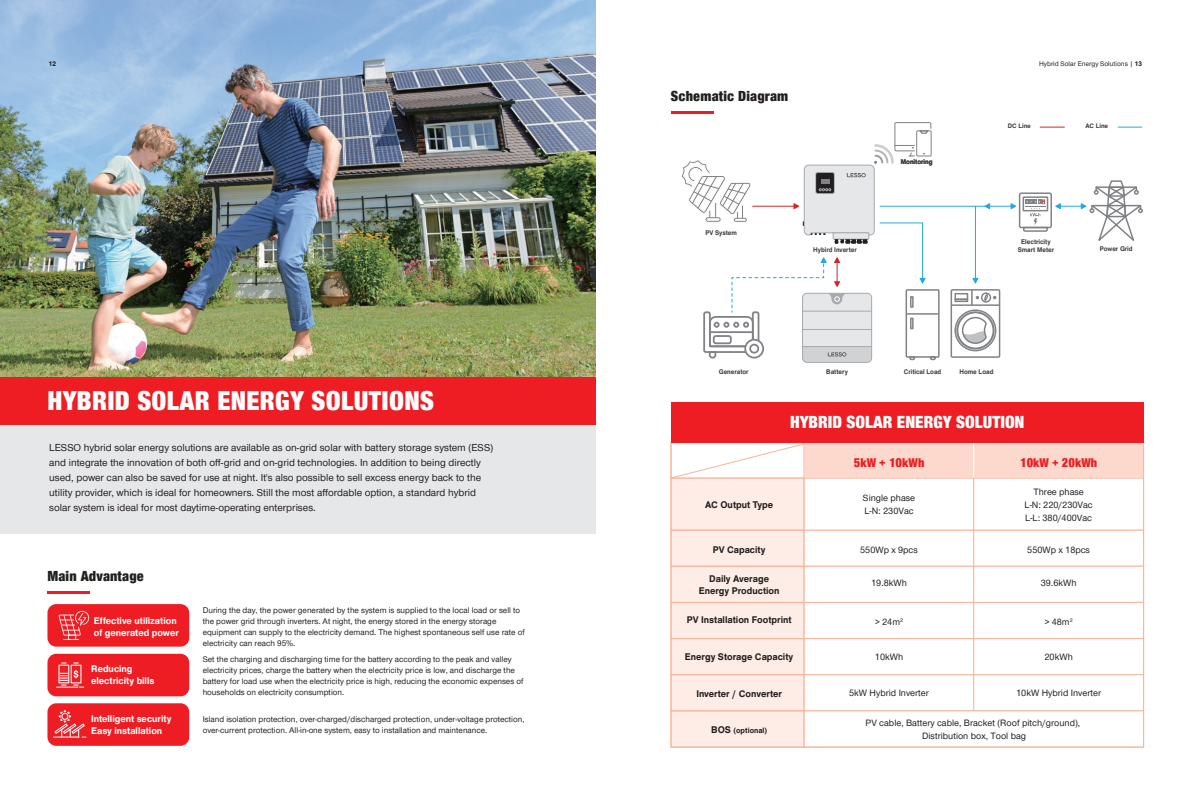
<style>
.page{position:relative;width:1191px;height:808px;background:#fff}
.page>*{position:absolute;margin:0;border:0;box-sizing:border-box;transform-origin:0 0}
.t1{font:900 28px "Nimbus San Nov Con";letter-spacing:.01em;color:#fff}
.t2{font:900 18px "Nimbus San Nov Con";color:#fff}
.t3{font:900 15px "Nimbus San Nov Con";letter-spacing:.01em;color:#231f20}
.t4{font:900 13px "Nimbus San Nov Con";color:#ee1d23}
.t5{font:500 10.5px/15px "Nimbus Sans Novus";color:#231f20}
.t6{font:500 10px/12px "Nimbus San No 5";color:#231f20;text-align:center}
.t7{font:500 10px/12px "Nimbus San No 5";color:#fff}
.t8{font:500 9.5px/12.8px "Nimbus Sans Novus";color:#231f20;text-align:center}
.t9{font:500 8.5px/11px "Nimbus Sans Novus";color:#231f20}
.t10{font:500 8px "Nimbus San No 5";color:#231f20}
.t11{font:500 7px/8.4px "Nimbus San No 5";color:#3e3e3f;text-align:center}
.t12{font:500 7px "Nimbus Sans Novus";color:#231f20}
.t13{font:500 7px "Nimbus San No 5";color:#231f20}
.t14{font:500 6.7px "Nimbus San No 5";color:#3e3e3f}
.s1{font-family:"Nimbus San No 5"}
.s2{font-size:10px}
</style>
<div class="page">
<div style="left:0;top:377px;width:595px;height:48px;background:#ee1d23"></div>
<img style="left:0;top:0;width:595px;height:377px">
<div style="left:0;top:425px;width:595px;height:109px;background:#e6e7e9"></div>
<hr style="left:671px;top:111px;width:42px;height:3px;background:#ee1d23">
<div style="left:804px;top:443px;width:169px;height:35px;background:#fcd9cc"></div>
<div style="left:973px;top:443px;width:170px;height:35px;background:#fcd9cc"></div>
<div style="left:973px;top:442px;width:170px;height:36px;border:1px solid #fff"></div>
<div style="left:803px;top:530px;width:171px;height:36px;background:#fff;border:1px solid #f9b49a"></div>
<div style="left:973px;top:530px;width:170px;height:36px;background:#fff;border:1px solid #f9b49a"></div>
<div style="left:671px;top:530px;width:133px;height:36px;background:#feede6"></div>
<div style="left:670px;top:530px;width:134px;height:36px;border:1px solid #f9b49a"></div>
<div style="left:803px;top:478px;width:171px;height:52px;background:#fff;border:1px solid #f9b49a"></div>
<div style="left:973px;top:478px;width:170px;height:52px;background:#fff;border:1px solid #f9b49a"></div>
<div style="left:671px;top:478px;width:133px;height:52px;background:#feede6"></div>
<div style="left:670px;top:478px;width:134px;height:52px;border:1px solid #f9b49a"></div>
<div style="left:803px;top:566px;width:171px;height:37px;background:#fff;border:1px solid #f9b49a"></div>
<div style="left:973px;top:566px;width:170px;height:37px;background:#fff;border:1px solid #f9b49a"></div>
<div style="left:671px;top:566px;width:133px;height:36px;background:#feede6"></div>
<div style="left:670px;top:566px;width:134px;height:37px;border:1px solid #f9b49a"></div>
<div style="left:803px;top:602px;width:171px;height:37px;background:#fff;border:1px solid #f9b49a"></div>
<div style="left:973px;top:602px;width:170px;height:37px;background:#fff;border:1px solid #f9b49a"></div>
<div style="left:671px;top:602px;width:133px;height:36px;background:#feede6"></div>
<div style="left:670px;top:602px;width:134px;height:37px;border:1px solid #f9b49a"></div>
<div style="left:803px;top:638px;width:171px;height:37px;background:#fff;border:1px solid #f9b49a"></div>
<div style="left:973px;top:638px;width:170px;height:37px;background:#fff;border:1px solid #f9b49a"></div>
<div style="left:671px;top:638px;width:133px;height:37px;background:#feede6"></div>
<div style="left:670px;top:638px;width:134px;height:37px;border:1px solid #f9b49a"></div>
<div style="left:803px;top:674px;width:171px;height:37px;background:#fff;border:1px solid #f9b49a"></div>
<div style="left:973px;top:674px;width:170px;height:37px;background:#fff;border:1px solid #f9b49a"></div>
<div style="left:671px;top:675px;width:133px;height:36px;background:#feede6"></div>
<div style="left:670px;top:674px;width:134px;height:37px;border:1px solid #f9b49a"></div>
<div style="left:803px;top:711px;width:340px;height:36px;background:#fff;border:1px solid #f9b49a"></div>
<div style="left:671px;top:711px;width:133px;height:36px;background:#feede6"></div>
<div style="left:670px;top:711px;width:134px;height:36px;border:1px solid #f9b49a"></div>
<svg style="left:672px;top:444px;width:132px;height:35px"></svg>
<hr style="left:47px;top:591px;width:43px;height:3px;background:#ee1d23">
<div style="left:47px;top:604px;width:142px;height:43px;background:#ee1d23;border-radius:9px"></div>
<svg style="left:59px;top:611px;width:30px;height:29px"></svg>
<div style="left:47px;top:654px;width:142px;height:42px;background:#ee1d23;border-radius:9px"></div>
<svg style="left:56px;top:662px;width:28px;height:26px"></svg>
<div style="left:47px;top:703px;width:142px;height:43px;background:#ee1d23;border-radius:9px"></div>
<svg style="left:53px;top:710px;width:33px;height:27px"></svg>
<hr style="left:880px;top:206px;width:133px;height:1px;background:#24aae1">
<div style="left:1018px;top:192px;width:34px;height:36px;border:2px solid #808285;border-radius:2px"></div>
<div style="left:1022px;top:196px;width:26px;height:15px;border:2px solid #808285"></div>
<svg style="left:1022px;top:199px;width:26px;height:33px"></svg>
<hr style="left:975px;top:206px;width:1px;height:73px;background:#24aae1">
<div style="left:954px;top:299px;width:14px;height:3px;border:2px solid #808285"></div>
<div style="left:954px;top:293px;width:14px;height:7px;border:2px solid #808285"></div>
<hr style="left:951px;top:304px;width:48px;height:2px;background:#808285">
<svg style="left:971px;top:292px;width:25px;height:13px"></svg>
<div style="left:956px;top:311px;width:38px;height:38px;border:2px solid #808285;border-radius:50%"></div>
<div style="left:954px;top:309px;width:42px;height:42px;border:2px solid #808285;border-radius:50%"></div>
<svg style="left:960px;top:317px;width:28px;height:28px"></svg>
<div style="left:950px;top:289px;width:50px;height:69px;border:2px solid #808285"></div>
<svg style="left:1010px;top:203px;width:6px;height:6px"></svg>
<svg style="left:984px;top:203px;width:6px;height:6px"></svg>
<svg style="left:1055px;top:180px;width:88px;height:61px"></svg>
<svg style="left:972px;top:278px;width:6px;height:6px"></svg>
<svg style="left:1117px;top:127px;width:25px;height:1px"></svg>
<svg style="left:1040px;top:127px;width:24px;height:1px"></svg>
<svg style="left:681px;top:122px;width:259px;height:240px"></svg>
<div style="left:671px;top:402px;width:472px;height:41px;background:#ee1d23"></div>
<p class="t13" style="left:49px;top:59px;width:9px">12</p>
<p class="t12" style="left:1039px;top:59px;width:104px">Hybrid Solar Energy Solutions | <span class="s1">13</span></p>
<h3 class="t3" style="left:671px;top:86px;width:119px">Schematic Diagram</h3>
<h1 class="t1" style="left:47px;top:381px;width:388px">HYBRID SOLAR ENERGY SOLUTIONS</h1>
<p class="t5" style="left:49px;top:439px;width:445px">LESSO hybrid solar energy solutions are available as on-grid solar with battery storage system (ESS) and integrate the innovation of both off-grid and on-grid technologies. In addition to being directly used, power can also be saved for use at night. It's also possible to sell excess energy back to the utility provider, which is ideal for homeowners. Still the most affordable option, a standard hybrid solar system is ideal for most daytime-operating enterprises.</p>
<h3 class="t3" style="left:47px;top:565px;width:98px">Main Advantage</h3>
<p class="t7" style="left:94px;top:614px;width:86px">Effective utilization of generated power</p>
<p class="t7" style="left:91px;top:663px;width:65px">Reducing electricity bills</p>
<p class="t7" style="left:91px;top:712px;width:82px">Intelligent security<br>Easy installation</p>
<p class="t9" style="left:203px;top:604px;width:323px">During the day, the power generated by the system is supplied to the local load or sell to the power grid through inverters. At night, the energy stored in the energy storage equipment can supply to the electricity demand. The highest spontaneous self use rate of electricity can reach 95%.</p>
<p class="t9" style="left:203px;top:654px;width:322px">Set the charging and discharging time for the battery according to the peak and valley electricity prices, charge the battery when the electricity price is low, and discharge the battery for load use when the electricity price is high, reducing the economic expenses of households on electricity consumption.</p>
<p class="t9" style="left:203px;top:713px;width:323px">Island isolation protection, over-charged/discharged protection, under-voltage protection, over-current protection. All-in-one system, easy to installation and maintenance.</p>
<p class="t11" style="left:705px;top:228px;width:33px">PV System</p>
<p class="t11" style="left:813px;top:245px;width:45px">Hybird Inverter</p>
<p class="t11" style="left:901px;top:157px;width:33px">Monitoring</p>
<p class="t14" style="left:1007px;top:121px;width:25px">DC Line</p>
<p class="t14" style="left:1085px;top:121px;width:24px">AC Line</p>
<p class="t11" style="left:1017px;top:237px;width:38px">Electricity<br>Smart Meter</p>
<p class="t11" style="left:1099px;top:244px;width:34px">Power Grid</p>
<p class="t11" style="left:718px;top:367px;width:31px">Generator</p>
<p class="t11" style="left:826px;top:367px;width:23px">Battery</p>
<p class="t11" style="left:903px;top:367px;width:39px">Critical Load</p>
<p class="t11" style="left:959px;top:367px;width:35px">Home Load</p>
<p class="t6" style="left:705px;top:498px;width:70px">AC Output Type</p>
<p class="t6" style="left:713px;top:543px;width:54px">PV Capacity</p>
<p class="t6" style="left:699px;top:572px;width:82px">Daily Average<br>Energy Production</p>
<h2 class="t2" style="left:790px;top:409px;width:236px">HYBRID SOLAR ENERGY SOLUTION</h2>
<h3 class="t4" style="left:854px;top:453px;width:72px">5kW + 10kWh</h3>
<h3 class="t4" style="left:1020px;top:453px;width:79px">10kW + 20kWh</h3>
<p class="t8" style="left:863px;top:491px;width:54px;text-align:left">Single phase<br>L-N: 230Vac</p>
<p class="t8" style="left:1024px;top:485px;width:70px">Three phase<br>L-N: 220/230Vac<br>L-L: 380/400Vac</p>
<p class="t8" style="left:860px;top:543px;width:59px">550Wp x 9pcs</p>
<p class="t8" style="left:871px;top:576px;width:37px">19.8kWh</p>
<p class="t8" style="left:1027px;top:543px;width:64px">550Wp x 18pcs</p>
<p class="t8" style="left:1040px;top:576px;width:37px">39.6kWh</p>
<p class="t6" style="left:687px;top:614px;width:106px">PV Installation Footprint</p>
<p class="t8" style="left:875px;top:615px;width:29px">&gt; 24m<sup>2</sup></p>
<p class="t8" style="left:1044px;top:615px;width:29px">&gt; 48m<sup>2</sup></p>
<p class="t6" style="left:685px;top:650px;width:110px">Energy Storage Capacity</p>
<p class="t8" style="left:875px;top:650px;width:30px">10kWh</p>
<p class="t8" style="left:1044px;top:650px;width:30px">20kWh</p>
<p class="t6" style="left:696px;top:687px;width:87px">Inverter / Converter</p>
<p class="t8" style="left:849px;top:686px;width:81px">5kW Hybrid Inverter</p>
<p class="t8" style="left:1016px;top:686px;width:86px">10kW Hybrid Inverter</p>
<p class="t10" style="left:711px;top:724px;width:57px"><span class="s2">BOS</span> (optional)</p>
<p class="t8" style="left:865px;top:716px;width:216px">PV cable, Battery cable, Bracket (Roof pitch/ground),<br>Distribution box, Tool bag</p>
</div>
